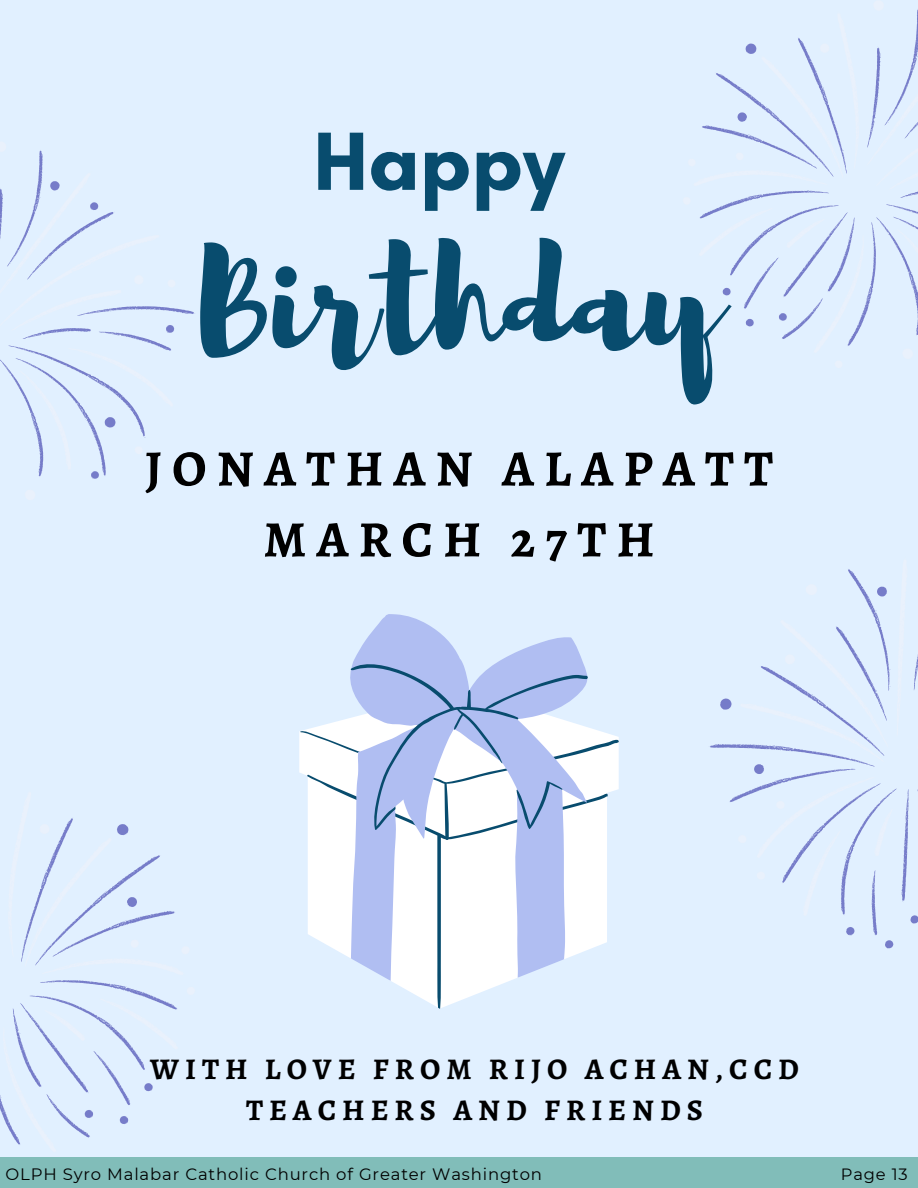
<style>
.page{position:relative;width:918px;height:1188px;background:#e1f0ff}
.page>*{position:absolute;margin:0;border:0;box-sizing:border-box;transform-origin:0 0}
.t1{font:140.7px "Brusher";color:#084c6e}
.t2{font:700 84.15px "Glacial Indifference";color:#084c6e}
.t3{font:700 51px/70.8px "Alegreya";letter-spacing:.2em;color:#000;text-align:center}
.t4{font:700 30px/41.7px "Alegreya";letter-spacing:.2em;color:#000;text-align:center}
.t5{font:16.5px "Montserrat";letter-spacing:.05em;color:#000}
.t6{font:16.35px "Montserrat";letter-spacing:.05em;color:#000}
</style>
<div class="page">
<svg style="left:709px;top:569px;width:209px;height:380px"></svg>
<svg style="left:699px;top:9px;width:219px;height:337px"></svg>
<svg style="left:0;top:150px;width:195px;height:329px"></svg>
<svg style="left:0;top:818px;width:177px;height:327px"></svg>
<svg style="left:300px;top:730px;width:319px;height:279px;fill:#fff"></svg>
<svg style="left:351px;top:839px;width:215px;height:142px;background:#dce3f7"></svg>
<svg style="left:346px;top:614px;width:243px;height:225px"></svg>
<svg style="left:351px;top:660px;width:237px;height:170px;background:#becbed"></svg>
<div style="left:0;top:1158px;width:918px;height:30px;background:#81bdb9"></div>
<h2 class="t2" style="left:313px;top:110px;width:253px">Happy</h2>
<h1 class="t1" style="left:200px;top:209px;width:519px">Birthday</h1>
<h3 class="t3" style="left:145px;top:433px;width:630px">JONATHAN ALAPATT<br>MARCH 27TH</h3>
<h3 class="t4" style="left:150px;top:1048px;width:650px">WITH LOVE FROM RIJO ACHAN,CCD<br>TEACHERS AND FRIENDS</h3>
<p class="t5" style="left:6px;top:1164px;width:538px">OLPH Syro Malabar Catholic Church of Greater Washington</p>
<p class="t6" style="left:841px;top:1164px;width:68px">Page 13</p>
</div>
